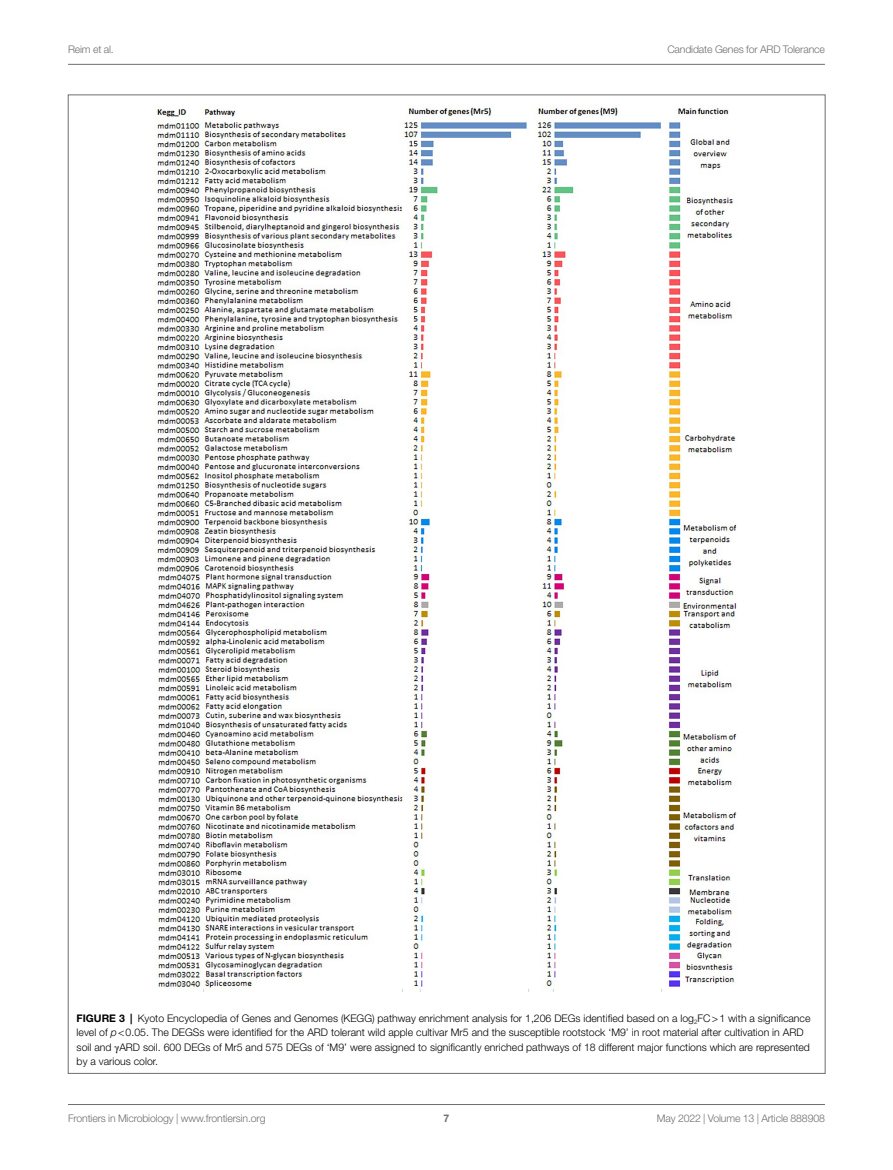
<style>
.page{position:relative;width:893px;height:1170px;background:#fff}
.page>*{position:absolute;margin:0;border:0;box-sizing:border-box;transform-origin:0 0}
.FIG_LEG{font:300 10.5px/14.2px "Helvetica Neue LT Std";color:#000}
.t1{font:300 10.5px "Helvetica Neue LT Std";letter-spacing:-.015em;color:#6d6e71}
.t2{font:700 10.5px "Helvetica Neue LT Std";color:#6d6e71}
.s1{font-weight:700}
.s2{font-style:italic}
.s3{font-family:"STIX General";font-weight:400}
</style>
<div class="page">
<hr style="left:68px;top:64px;width:757px;height:1px;background:#6d6e71">
<hr style="left:68px;top:1104px;width:757px;height:1px;background:#6d6e71">
<img style="left:156px;top:107px;width:581px;height:885px">
<p class="t1" style="left:68px;top:42px;width:47px">Reim et al.</p>
<p class="t1" style="left:667px;top:42px;width:159px">Candidate Genes for ARD Tolerance</p>
<p class="FIG_LEG" style="left:77px;top:1010px;width:735px"><span class="s1">FIGURE 3 |</span> Kyoto Encyclopedia of Genes and Genomes (KEGG) pathway enrichment analysis for 1,206 DEGs identified based on a log<sub>2</sub>FC&gt;1 with a significance level of <span class="s2">p</span>&lt;0.05. The DEGSs were identified for the ARD tolerant wild apple cultivar Mr5 and the susceptible rootstock ‘M9’ in root material after cultivation in ARD soil and <span class="s3">γ</span>ARD soil. 600 DEGs of Mr5 and 575 DEGs of ‘M9’ were assigned to significantly enriched pathways of 18 different major functions which are represented by a various color.</p>
<p class="t1" style="left:68px;top:1111px;width:199px">Frontiers in Microbiology | www.frontiersin.org</p>
<p class="t2" style="left:444px;top:1111px;width:7px">7</p>
<p class="t1" style="left:657px;top:1111px;width:169px">May 2022 | Volume 13 | Article 888908</p>
</div>
